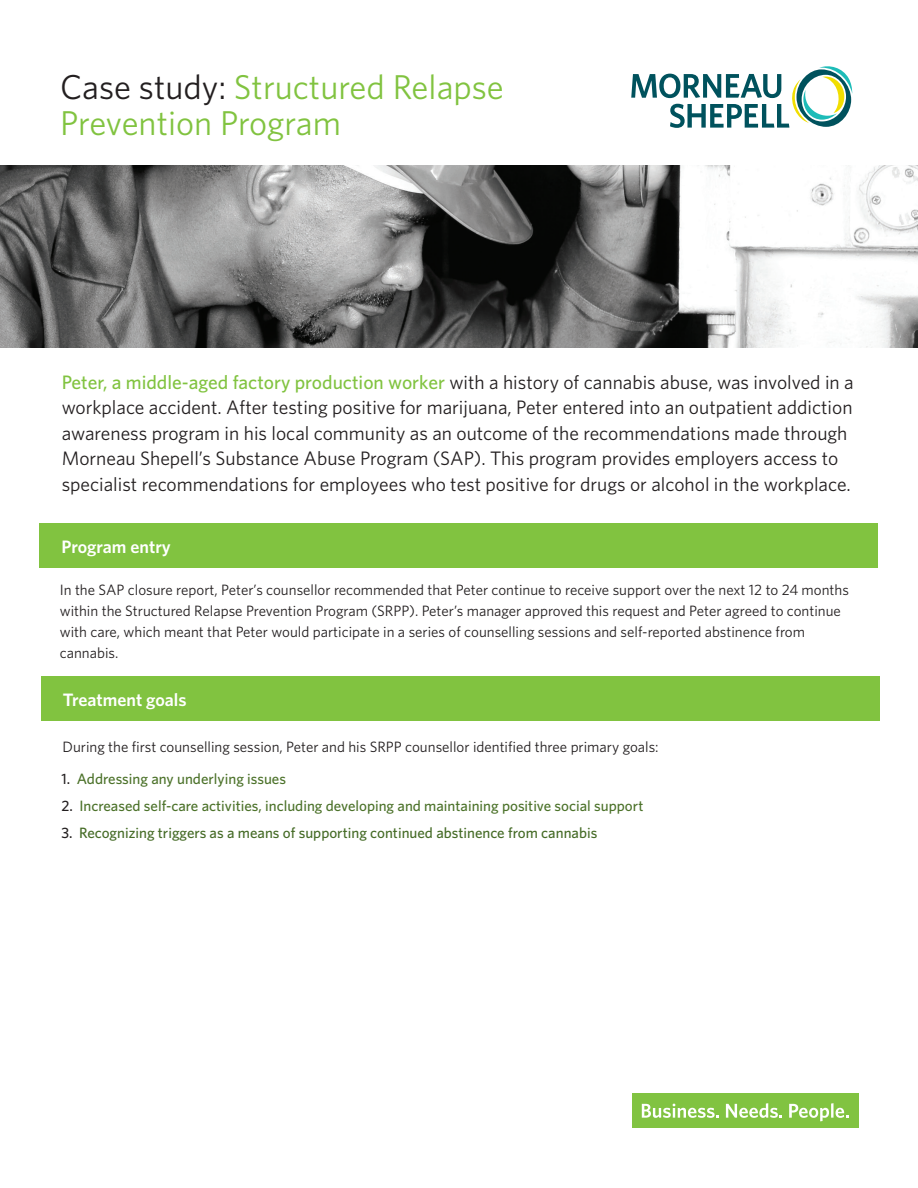
<style>
.page{position:relative;width:918px;height:1188px;background:#fff}
.page>*{position:absolute;margin:0;border:0;box-sizing:border-box;transform-origin:0 0}
.t1{font:34.5px "Whitney";color:#81c340}
.Body_copy{font:19.5px/25.5px "Whitney";color:#231f20}
.Body_copy-2{font:600 18px "Whitney";color:#fff}
.Body_copy-3{font:15px/21px "Whitney";color:#231f20}
.Body_copy-4{font:500 15px "Whitney";color:#4c722a}
.Body_copy-5{font:500 15px "Whitney";color:#456b26}
.s1{color:#231f20}
.s2{font-weight:500;color:#81c340}
</style>
<div class="page">
<img style="left:0;top:166px;width:918px;height:182px">
<svg style="left:631px;top:66px;width:221px;height:62px"></svg>
<div style="left:40px;top:523px;width:838px;height:44px;background:#81c340"></div>
<div style="left:632px;top:1094px;width:227px;height:34px;background:#81c341"></div>
<svg style="left:642px;top:1104px;width:77px;height:14px"></svg>
<svg style="left:726px;top:1103px;width:56px;height:15px"></svg>
<svg style="left:789px;top:1104px;width:40px;height:17px"></svg>
<hr style="left:831px;top:1103px;width:3px;height:15px;background:#fff">
<svg style="left:836px;top:1108px;width:13px;height:10px"></svg>
<div style="left:41px;top:676px;width:838px;height:44px;background:#81c340"></div>
<p class="t1" style="left:60px;top:64px;width:445px"><span class="s1">Case study:</span> Structured Relapse</p>
<p class="t1" style="left:60px;top:100px;width:282px">Prevention Program</p>
<p class="Body_copy" style="left:62px;top:369px;width:794px"><span class="s2">Peter, a middle-aged factory production worker</span> with a history of cannabis abuse, was involved in a workplace accident. After testing positive for marijuana, Peter entered into an outpatient addiction awareness program in his local community as an outcome of the recommendations made through Morneau Shepell’s Substance Abuse Program (SAP). This program provides employers access to specialist recommendations for employees who test positive for drugs or alcohol in the workplace.</p>
<p class="Body_copy-2" style="left:62px;top:534px;width:111px">Program entry</p>
<p class="Body_copy-3" style="left:60px;top:579px;width:791px">In the SAP closure report, Peter’s counsellor recommended that Peter continue to receive support over the next 12 to 24 months within the Structured Relapse Prevention Program (SRPP). Peter’s manager approved this request and Peter agreed to continue with care, which meant that Peter would participate in a series of counselling sessions and self-reported abstinence from cannabis.</p>
<p class="Body_copy-2" style="left:63px;top:687px;width:125px">Treatment goals</p>
<p class="Body_copy-3" style="left:62px;top:736px;width:598px">During the first counselling session, Peter and his SRPP counsellor identified three primary goals:</p>
<p class="Body_copy-4" style="left:61px;top:769px;width:226px"><span class="s1">1.</span> Addressing any underlying issues</p>
<p class="Body_copy-4" style="left:61px;top:796px;width:584px"><span class="s1">2.</span> Increased self-care activities, including developing and maintaining positive social support</p>
<p class="Body_copy-5" style="left:61px;top:823px;width:537px"><span class="s1">3.</span> Recognizing triggers as a means of supporting continued abstinence from cannabis</p>
</div>
